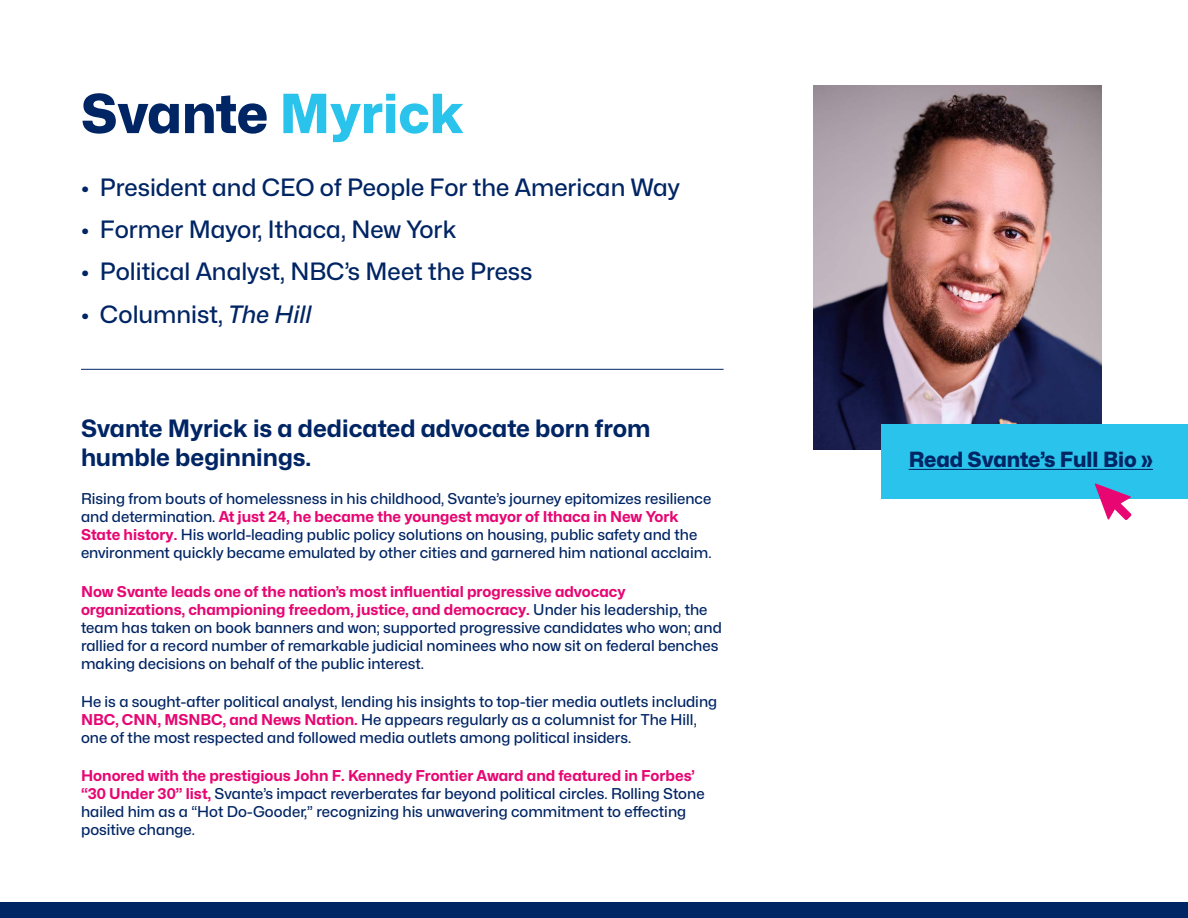
<style>
.page{position:relative;width:1188px;height:918px;background:#fff}
.page>*{position:absolute;margin:0;border:0;box-sizing:border-box;transform-origin:0 0}
.t1{font:800 54px "Mona Sans";color:#002564}
.t2{font:500 24px "Mona Sans";color:#002564}
.t3{font:700 24px/28.8px "Mona Sans";color:#002564}
.t4{font:800 21px "Mona Sans";color:#002564}
.t5{font:500 15px/18px "Mona Sans";color:#002564}
.s1{color:#29c3ec}
.s2{font-style:italic}
.s3{font-weight:700;color:#e70672}
</style>
<div class="page">
<img style="left:813px;top:85px;width:289px;height:365px">
<hr style="left:81px;top:369px;width:643px;height:1px;background:#002564">
<div style="left:882px;top:424px;width:306px;height:75px;background:#29c3ec"></div>
<hr style="left:909px;top:469px;width:244px;height:1px;background:#002564">
<svg style="left:1095px;top:483px;width:37px;height:37px"></svg>
<div style="left:0;top:902px;width:1188px;height:16px;background:#002564"></div>
<h1 class="t1" style="left:81px;top:78px;width:385px">Svante <span class="s1">Myrick</span></h1>
<h2 class="t2" style="left:81px;top:172px;width:600px">• President and CEO of People For the American Way</h2>
<h2 class="t2" style="left:81px;top:214px;width:377px">• Former Mayor, Ithaca, New York</h2>
<h2 class="t2" style="left:81px;top:256px;width:453px">• Political Analyst, NBC’s Meet the Press</h2>
<h2 class="t2" style="left:81px;top:298px;width:232px">• Columnist, <span class="s2">The Hill</span></h2>
<h2 class="t3" style="left:81px;top:414px;width:571px">Svante Myrick is a dedicated advocate born from humble beginnings.</h2>
<p class="t5" style="left:81px;top:490px;width:632px">Rising from bouts of homelessness in his childhood, Svante’s journey epitomizes resilience and determination. <span class="s3">At just 24, he became the youngest mayor of Ithaca in New York State history.</span> His world-leading public policy solutions on housing, public safety and the environment quickly became emulated by other cities and garnered him national acclaim.</p>
<p class="t5" style="left:81px;top:582px;width:642px"><span class="s3">Now Svante leads one of the nation’s most influential progressive advocacy organizations, championing freedom, justice, and democracy.</span> Under his leadership, the team has taken on book banners and won; supported progressive candidates who won; and rallied for a record number of remarkable judicial nominees who now sit on federal benches making decisions on behalf of the public interest.</p>
<p class="t5" style="left:81px;top:692px;width:638px">He is a sought-after political analyst, lending his insights to top-tier media outlets including<br><span class="s3">NBC, CNN, MSNBC, and News Nation.</span> He appears regularly as a columnist for The Hill, one of the most respected and followed media outlets among political insiders.</p>
<p class="t5" style="left:81px;top:766px;width:625px"><span class="s3">Honored with the prestigious John F. Kennedy Frontier Award and featured in Forbes’ “30 Under 30” list,</span> Svante’s impact reverberates far beyond political circles. Rolling Stone hailed him as a “Hot Do-Gooder,” recognizing his unwavering commitment to effecting positive change.</p>
<h3 class="t4" style="left:909px;top:446px;width:246px">Read Svante’s Full Bio »</h3>
</div>
